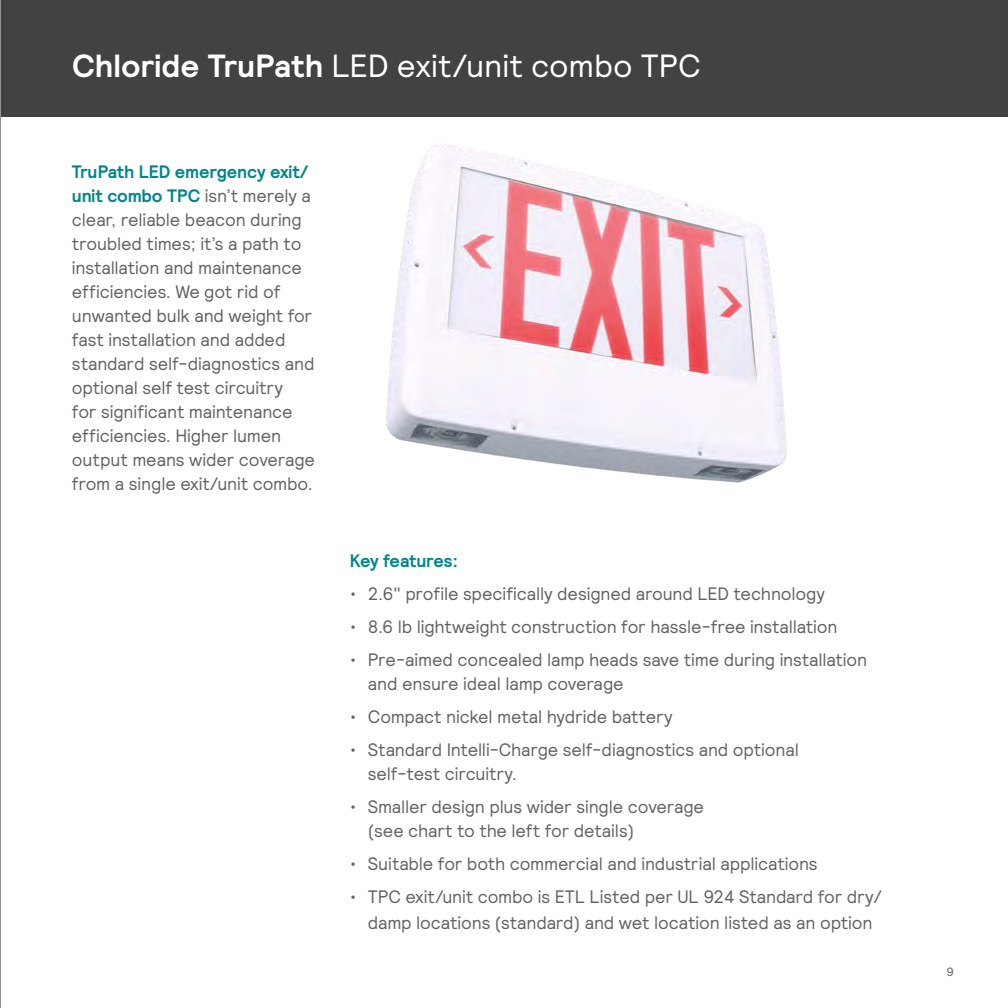
<style>
.page{position:relative;width:1008px;height:1008px;background:#fff}
.page>*{position:absolute;margin:0;border:0;box-sizing:border-box;transform-origin:0 0}
.t1{font:32px "Relative";color:#fff}
.t2{font:18px/24px "Relative";letter-spacing:-.01em;color:#646363}
.t3{font:700 18px "Relative";letter-spacing:-.015em;color:#008789}
.t4{font:12px "Relative";color:#646363}
.s1{font-weight:700}
.s2{font-weight:700;color:#008789}
</style>
<div class="page">
<div style="left:0;top:0;width:1008px;height:117px;background:#424241"></div>
<img style="left:386px;top:143px;width:401px;height:340px">
<hr style="left:0;top:0;width:1px;height:1008px;background:#929292">
<h1 class="t1" style="left:72px;top:45px;width:630px"><span class="s1">Chloride TruPath</span> LED exit/unit combo TPC</h1>
<p class="t2" style="left:72px;top:159px;width:245px"><span class="s2">TruPath LED emergency exit/ unit combo TPC</span> isn’t merely a clear, reliable beacon during troubled times; it’s a path to installation and maintenance efficiencies. We got rid of unwanted bulk and weight for fast installation and added standard self-diagnostics and optional self test circuitry<br>for significant maintenance efficiencies. Higher lumen output means wider coverage from a single exit/unit combo.</p>
<p class="t3" style="left:350px;top:549px;width:109px">Key features:</p>
<p class="t2" style="left:350px;top:581px;width:477px">• 2.6" profile specifically designed around LED technology</p>
<p class="t2" style="left:350px;top:614px;width:489px">• 8.6 lb lightweight construction for hassle-free installation</p>
<p class="t2" style="left:368px;top:647px;width:501px;text-indent:-18px">• Pre-aimed concealed lamp heads save time during installation and ensure ideal lamp coverage</p>
<p class="t2" style="left:350px;top:704px;width:324px">• Compact nickel metal hydride battery</p>
<p class="t2" style="left:368px;top:737px;width:433px;text-indent:-18px">• Standard Intelli-Charge self-diagnostics and optional self-test circuitry.</p>
<p class="t2" style="left:368px;top:794px;width:338px;text-indent:-18px">• Smaller design plus wider single coverage (see chart to the left for details)</p>
<p class="t2" style="left:350px;top:851px;width:469px">• Suitable for both commercial and industrial applications</p>
<p class="t2" style="left:350px;top:883px;width:534px;line-height:26px;text-align:center">• TPC exit/unit combo is ETL Listed per UL 924 Standard for dry/ damp locations (standard) and wet location listed as an option</p>
<p class="t4" style="left:946px;top:964px;width:9px">9</p>
</div>
